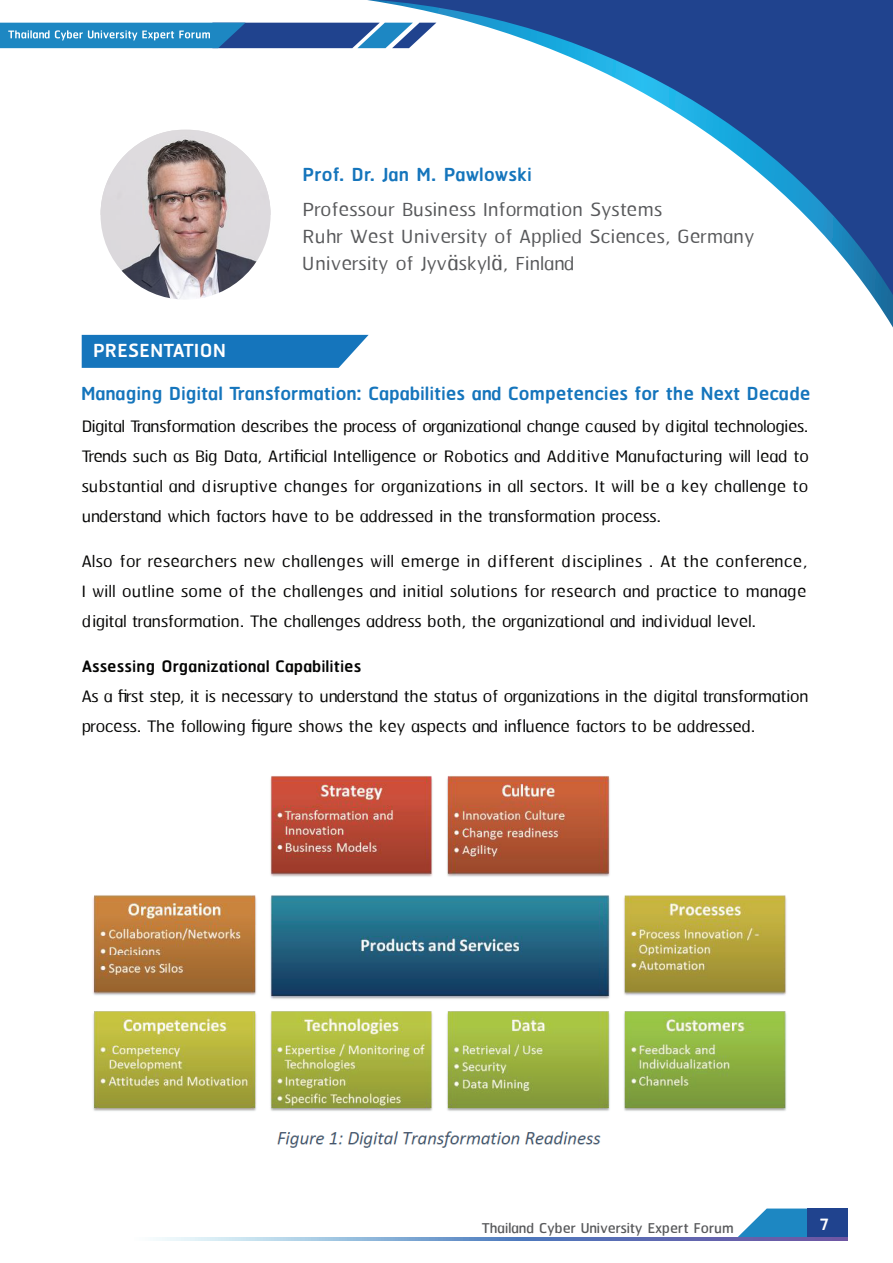
<style>
.page{position:relative;width:893px;height:1263px;background:#fff}
.page>*{position:absolute;margin:0;border:0;box-sizing:border-box;transform-origin:0 0}
.t1{font:300 24px/27px "RSU";letter-spacing:.01em;color:#58595b}
.t2{font:700 24px "RSU";letter-spacing:-.005em;color:#1575bc}
.t3{font:700 24px "RSU";letter-spacing:.01em;color:#fff}
.t4{font:300 21px/30px "RSU";color:#050504;text-align:justify}
.t5{font:700 21px "RSU";color:#050504}
.t6{font:700 21px "RSU";color:#fff}
.t7{font:18px "RSU";color:#58595b}
</style>
<div class="page">
<svg style="left:319px;top:0;width:574px;height:316px"></svg>
<svg style="left:738px;top:1208px;width:69px;height:29px"></svg>
<div style="left:807px;top:1208px;width:41px;height:30px;background:#20438e"></div>
<svg style="left:153px;top:1237px;width:695px;height:4px;background:#8196c8"></svg>
<svg style="left:0;top:23px;width:436px;height:25px;background:#367cb6"></svg>
<svg style="left:82px;top:335px;width:287px;height:33px;background:#227cbf"></svg>
<img style="left:100px;top:131px;width:171px;height:168px">
<img style="left:93px;top:776px;width:694px;height:372px">
<p class="t2" style="left:303px;top:158px;width:231px">Prof. Dr. Jan M. Pawlowski</p>
<p class="t1" style="left:303px;top:196px;width:453px">Professour Business Information Systems<br>Ruhr West University of Applied Sciences, Germany<br>University of Jyväskylä, Finland</p>
<p class="t3" style="left:93px;top:334px;width:134px">PRESENTATION</p>
<p class="t2" style="left:81px;top:377px;width:731px">Managing Digital Transformation: Capabilities and Competencies for the Next Decade</p>
<p class="t4" style="left:82px;top:412px;width:729px">Digital Transformation describes the process of organizational change caused by digital technologies.<br>Trends such as Big Data, Artificial Intelligence or Robotics and Additive Manufacturing will lead to substantial and disruptive changes for organizations in all sectors. It will be a key challenge to understand which factors have to be addressed in the transformation process.</p>
<p class="t4" style="left:82px;top:547px;width:727px">Also for researchers new challenges will emerge in different disciplines . At the conference, I will outline some of the challenges and initial solutions for research and practice to manage digital transformation. The challenges address both, the organizational and individual level.</p>
<p class="t5" style="left:82px;top:652px;width:281px">Assessing Organizational Capabilities</p>
<p class="t4" style="left:82px;top:682px;width:728px">As a first step, it is necessary to understand the status of organizations in the digital transformation process. The following figure shows the key aspects and influence factors to be addressed.</p>
<p class="t7" style="left:482px;top:1216px;width:254px">Thailand Cyber University Expert Forum</p>
<p class="t6" style="left:819px;top:1210px;width:12px">7</p>
</div>
